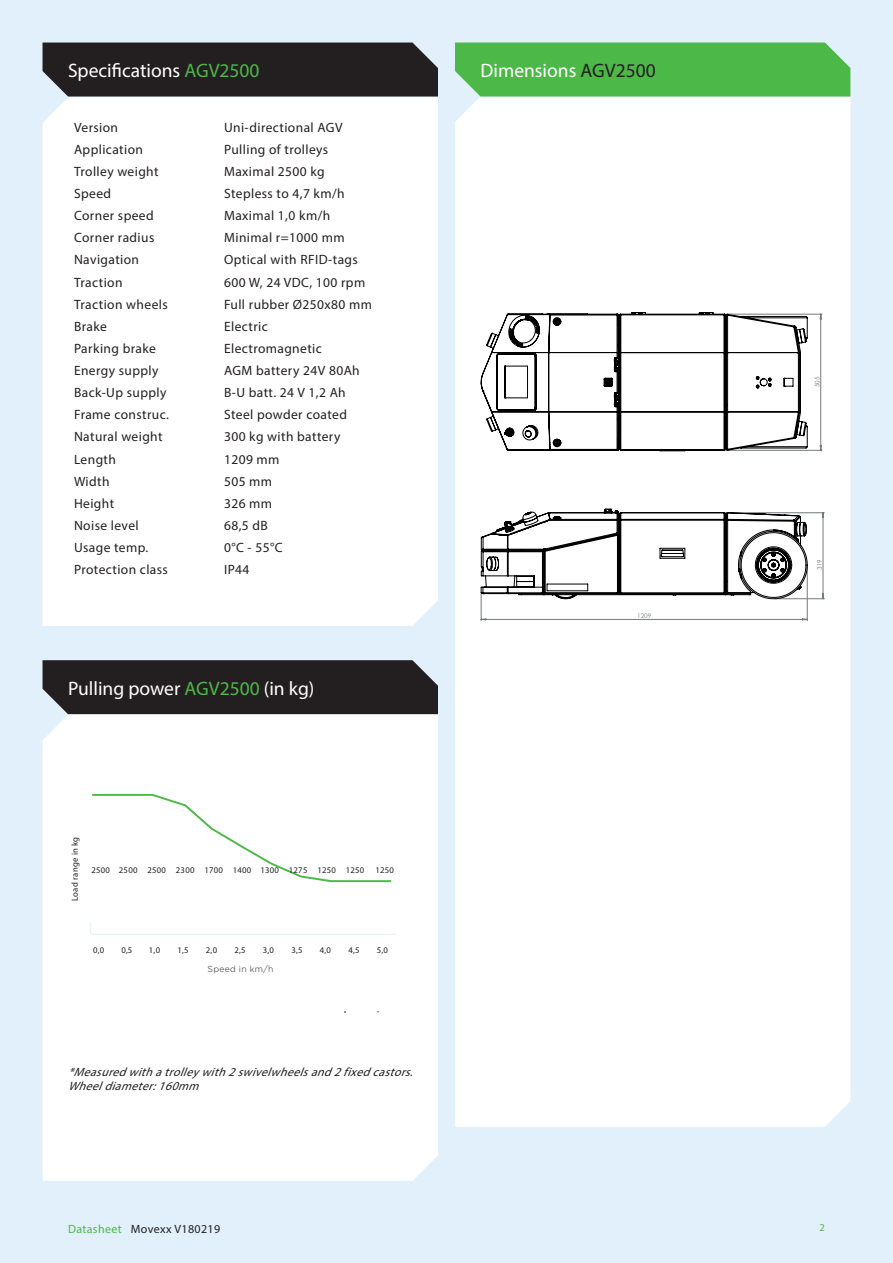
<style>
.page{position:relative;width:893px;height:1263px;background:#e1f0fa}
.page>*{position:absolute;margin:0;border:0;box-sizing:border-box;transform-origin:0 0}
.t1{font:19.5px "Myriad Pro";color:#fff}
.t2{font:13.5px "Myriad Pro";letter-spacing:.03em;color:#231f20}
.t3{font:italic 12px/13.5px "Myriad Pro";color:#231f20}
.t4{font:12px "Myriad Pro";letter-spacing:.03em;color:#231f20}
.t5{font:10.5px "Myriad Pro";color:#4cb848}
.t6{font:700 8.7px "Gotham";letter-spacing:.03em;color:#231f20}
.t7{font:8.7px "Myriad Pro";letter-spacing:.03em;color:#231f20}
.t8{font:300 8.7px "Gotham";letter-spacing:.03em;color:#231f20}
.t9{font:6.3px "Century Gothic";color:#75797b}
.s1{color:#4cb848}
.s2{color:#231f20}
</style>
<div class="page">
<div style="left:43px;top:97px;width:395px;height:529px;background:#fff"></div>
<div style="left:43px;top:43px;width:395px;height:54px;background:#231f20"></div>
<div style="left:455px;top:97px;width:395px;height:1030px;background:#fff"></div>
<div style="left:455px;top:43px;width:395px;height:54px;background:#4cb848"></div>
<div style="left:43px;top:660px;width:395px;height:54px;background:#231f20"></div>
<div style="left:43px;top:715px;width:395px;height:466px;background:#fff"></div>
<div style="left:90px;top:793px;width:303px;height:90px;background:#fff"></div>
<hr style="left:90px;top:934px;width:306px;height:1px;background:#e1f0fa">
<svg style="left:89px;top:922px;width:3px;height:12px"></svg>
<svg style="left:808px;top:314px;width:14px;height:137px;background:#f2f3f3"></svg>
<svg style="left:481px;top:509px;width:344px;height:112px;background:#d6d6d6"></svg>
<svg style="left:481px;top:312px;width:327px;height:139px;background:#dcdcdc"></svg>
<h1 class="t1" style="left:68px;top:58px;width:193px">Specifications <span class="s1">AGV2500</span></h1>
<h1 class="t1" style="left:480px;top:58px;width:177px">Dimensions <span class="s2">AGV2500</span></h1>
<p class="t2" style="left:74px;top:119px;width:46px">Version</p>
<p class="t2" style="left:224px;top:119px;width:120px">Uni-directional AGV</p>
<p class="t2" style="left:74px;top:141px;width:71px">Application</p>
<p class="t2" style="left:224px;top:141px;width:106px">Pulling of trolleys</p>
<p class="t2" style="left:74px;top:163px;width:86px">Trolley weight</p>
<p class="t2" style="left:224px;top:163px;width:102px">Maximal 2500 kg</p>
<p class="t2" style="left:74px;top:185px;width:39px">Speed</p>
<p class="t2" style="left:224px;top:185px;width:122px">Stepless to 4,7 km/h</p>
<p class="t2" style="left:74px;top:207px;width:81px">Corner speed</p>
<p class="t2" style="left:224px;top:207px;width:108px">Maximal 1,0 km/h</p>
<p class="t2" style="left:74px;top:229px;width:82px">Corner radius</p>
<p class="t2" style="left:224px;top:229px;width:122px">Minimal r=1000 mm</p>
<p class="t2" style="left:74px;top:252px;width:67px">Navigation</p>
<p class="t2" style="left:224px;top:252px;width:135px">Optical with RFID-tags</p>
<p class="t2" style="left:74px;top:274px;width:50px">Traction</p>
<p class="t2" style="left:224px;top:274px;width:143px">600 W, 24 VDC, 100 rpm</p>
<p class="t2" style="left:74px;top:296px;width:95px">Traction wheels</p>
<p class="t2" style="left:224px;top:296px;width:150px">Full rubber Ø250x80 mm</p>
<p class="t2" style="left:74px;top:318px;width:34px">Brake</p>
<p class="t2" style="left:224px;top:318px;width:45px">Electric</p>
<p class="t2" style="left:74px;top:340px;width:83px">Parking brake</p>
<p class="t2" style="left:224px;top:340px;width:99px">Electromagnetic</p>
<p class="t2" style="left:74px;top:362px;width:86px">Energy supply</p>
<p class="t2" style="left:224px;top:362px;width:137px">AGM battery 24V 80Ah</p>
<p class="t2" style="left:74px;top:384px;width:94px">Back-Up supply</p>
<p class="t2" style="left:224px;top:384px;width:123px">B-U batt. 24 V 1,2 Ah</p>
<p class="t2" style="left:74px;top:406px;width:96px">Frame construc.</p>
<p class="t2" style="left:224px;top:406px;width:124px">Steel powder coated</p>
<p class="t2" style="left:74px;top:429px;width:90px">Natural weight</p>
<p class="t2" style="left:224px;top:429px;width:118px">300 kg with battery</p>
<p class="t2" style="left:74px;top:451px;width:43px">Length</p>
<p class="t2" style="left:224px;top:451px;width:57px">1209 mm</p>
<p class="t2" style="left:74px;top:473px;width:37px">Width</p>
<p class="t2" style="left:224px;top:473px;width:50px">505 mm</p>
<p class="t2" style="left:74px;top:495px;width:42px">Height</p>
<p class="t2" style="left:224px;top:495px;width:50px">326 mm</p>
<p class="t2" style="left:74px;top:517px;width:66px">Noise level</p>
<p class="t2" style="left:224px;top:517px;width:45px">68,5 dB</p>
<p class="t2" style="left:74px;top:539px;width:76px">Usage temp.</p>
<p class="t2" style="left:224px;top:539px;width:60px">0°C - 55°C</p>
<p class="t2" style="left:74px;top:561px;width:95px">Protection class</p>
<p class="t2" style="left:224px;top:561px;width:27px">IP44</p>
<h1 class="t1" style="left:68px;top:676px;width:248px">Pulling power <span class="s1">AGV2500</span> (in kg)</h1>
<p class="t7" style="left:70px;top:901px;width:66px;rotate:-90deg">Load range in kg</p>
<p class="t6" style="left:91px;top:864px;width:275px">2500 2500 2500 2300 1700 1400 1300 1275 1250 1250</p>
<p class="t6" style="left:375px;top:864px;width:20px">1250</p>
<p class="t6" style="left:93px;top:944px;width:12px">0,0</p>
<p class="t6" style="left:121px;top:944px;width:12px">0,5</p>
<p class="t6" style="left:149px;top:944px;width:13px">1,0</p>
<p class="t6" style="left:177px;top:944px;width:13px">1,5</p>
<p class="t6" style="left:234px;top:944px;width:13px">2,5</p>
<p class="t6" style="left:206px;top:944px;width:13px">2,0</p>
<p class="t6" style="left:291px;top:944px;width:13px">3,5</p>
<p class="t6" style="left:263px;top:944px;width:13px">3,0</p>
<p class="t6" style="left:320px;top:944px;width:13px">4,0</p>
<p class="t6" style="left:377px;top:944px;width:13px">5,0</p>
<p class="t6" style="left:348px;top:944px;width:13px">4,5</p>
<p class="t8" style="left:208px;top:964px;width:67px">Speed in km/h</p>
<p class="t3" style="left:68px;top:1065px;width:351px">*Measuredwithatrolleywith2swivelwheelsand2fixedcastors.<br>Wheeldiameter:160mm</p>
<p class="t9" style="left:637px;top:611px;width:15px">1209</p>
<p class="t9" style="left:813px;top:387px;width:12px;rotate:-90deg">505</p>
<p class="t9" style="left:815px;top:570px;width:12px;rotate:-90deg">319</p>
<p class="t4" style="left:68px;top:1222px;width:154px"><span class="s1">Datasheet</span> Movexx V180219</p>
<p class="t5" style="left:819px;top:1221px;width:7px">2</p>
</div>
